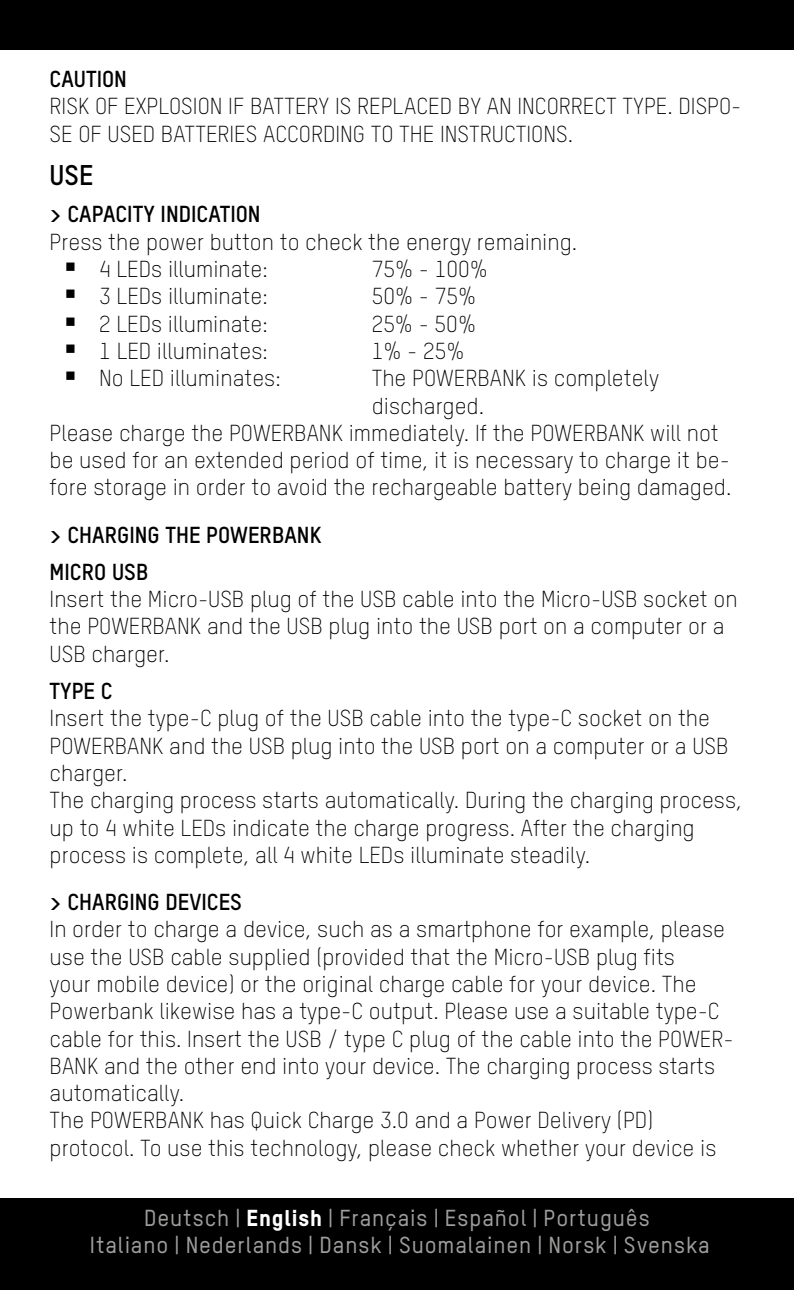
<style>
.page{position:relative;width:794px;height:1290px;background:#fff}
.page>*{position:absolute;margin:0;border:0;box-sizing:border-box;transform-origin:0 0}
.t1{font:700 28px "TSTARPRO";color:#000}
.t2{font:300 22.75px/27.3px "TSTARPRO";color:#000}
.t3{font:500 22.75px/27.3px "TSTARPRO";letter-spacing:.04em;color:#9d9d9c;text-align:center}
.t4{font:700 22.75px/37.1px "TSTARPRO";color:#000}
.s1{font-weight:800;color:#fff}
</style>
<div class="page">
<div style="left:0;top:0;width:794px;height:50px;background:#000"></div>
<div style="left:0;top:1198px;width:794px;height:92px;background:#000"></div>
<p class="t4" style="left:50px;top:59px;width:79px">CAUTION</p>
<p class="t2" style="left:50px;top:92px;width:693px">RISK OF EXPLOSION IF BATTERY IS REPLACED BY AN INCORRECT TYPE. DISPO-<br>SE OF USED BATTERIES ACCORDING TO THE INSTRUCTIONS.</p>
<p class="t1" style="left:50px;top:156px;width:45px">USE</p>
<p class="t4" style="left:50px;top:195px;width:213px">&gt; CAPACITY INDICATION</p>
<p class="t2" style="left:99px;top:227px;width:479px;text-indent:-50px">Press the power button to check the energy remaining.<br>4 LEDs illuminate:</p>
<p class="t2" style="left:372px;top:255px;width:118px">75% - 100%</p>
<p class="t2" style="left:99px;top:282px;width:170px">3 LEDs illuminate:</p>
<p class="t2" style="left:372px;top:282px;width:106px">50% - 75%</p>
<p class="t2" style="left:99px;top:309px;width:170px">2 LEDs illuminate:</p>
<p class="t2" style="left:372px;top:309px;width:106px">25% - 50%</p>
<p class="t2" style="left:99px;top:336px;width:170px">1 LED illuminates:</p>
<p class="t2" style="left:372px;top:336px;width:94px">1% - 25%</p>
<p class="t2" style="left:99px;top:364px;width:183px">No LED illuminates:</p>
<p class="t2" style="left:372px;top:364px;width:289px">The POWERBANK is completely</p>
<p class="t2" style="left:372px;top:391px;width:114px">discharged.</p>
<p class="t2" style="left:50px;top:418px;width:671px">Please charge the POWERBANK immediately. If the POWERBANK will not</p>
<p class="t2" style="left:50px;top:446px;width:681px">be used for an extended period of time, it is necessary to charge it be-</p>
<p class="t2" style="left:50px;top:473px;width:683px">fore storage in order to avoid the rechargeable battery being damaged.</p>
<p class="t4" style="left:50px;top:515px;width:273px">&gt; CHARGING THE POWERBANK<br>MICRO USB</p>
<p class="t2" style="left:50px;top:585px;width:689px">Insert the Micro-USB plug of the USB cable into the Micro-USB socket on the POWERBANK and the USB plug into the USB port on a computer or a<br>USB charger.</p>
<p class="t4" style="left:50px;top:671px;width:64px">TYPE C</p>
<p class="t2" style="left:50px;top:704px;width:694px">Insert the type-C plug of the USB cable into the type-C socket on the POWERBANK and the USB plug into the USB port on a computer or a USB charger.<br>The charging process starts automatically. During the charging process, up to 4 white LEDs indicate the charge progress. After the charging process is complete, all 4 white LEDs illuminate steadily.</p>
<p class="t4" style="left:50px;top:882px;width:194px">&gt; CHARGING DEVICES</p>
<p class="t2" style="left:50px;top:915px;width:685px">In order to charge a device, such as a smartphone for example, please use the USB cable supplied (provided that the Micro-USB plug fits<br>your mobile device) or the original charge cable for your device. The Powerbank likewise has a type-C output. Please use a suitable type-C cable for this. Insert the USB / type C plug of the cable into the POWER-BANK and the other end into your device. The charging process starts automatically.<br>The POWERBANK has Quick Charge 3.0 and a Power Delivery (PD) protocol. To use this technology, please check whether your device is</p>
<p class="t3" style="left:90px;top:1203px;width:621px">Deutsch | <span class="s1">English</span> | Français | Español | Português<br>Italiano | Nederlands | Dansk | Suomalainen | Norsk | Svenska</p>
</div>
